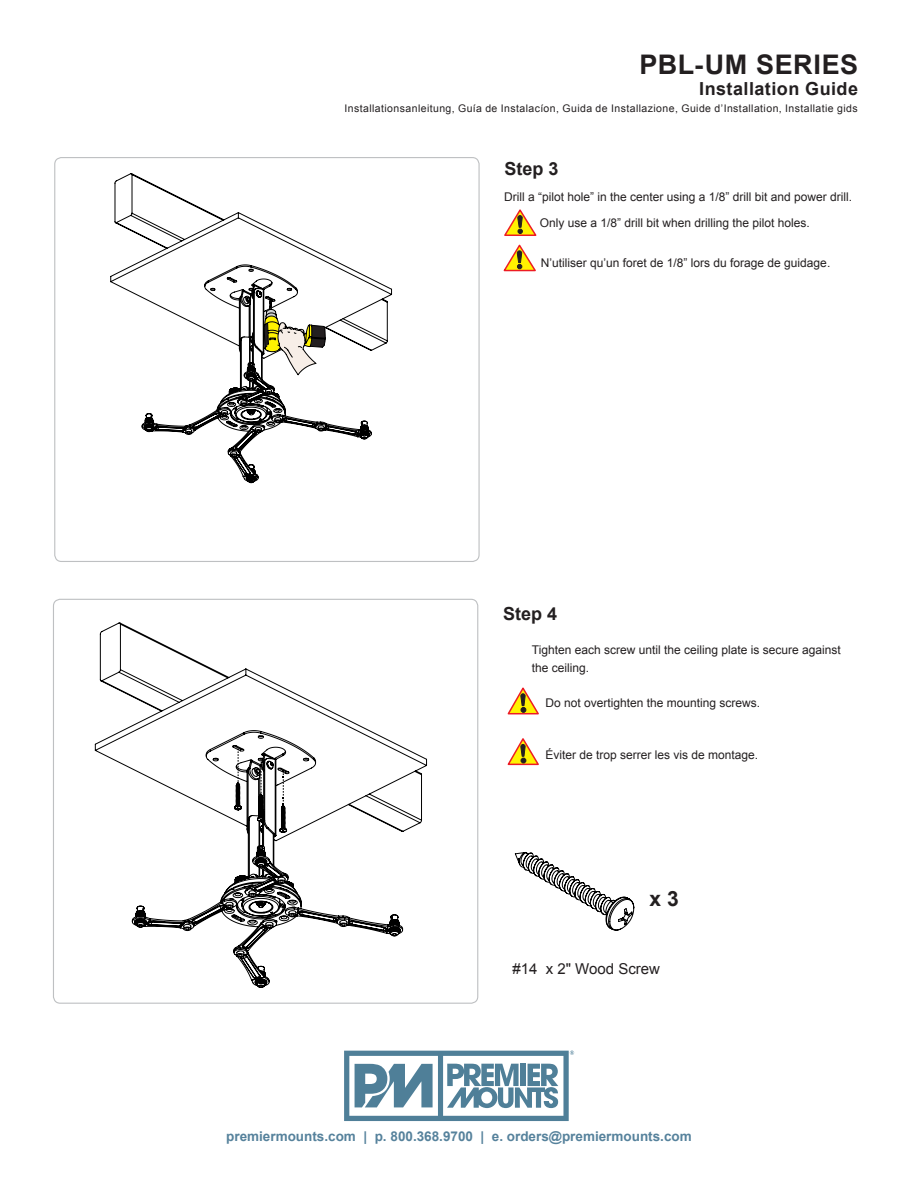
<style>
.page{position:relative;width:918px;height:1188px;background:#fff}
.page>*{position:absolute;margin:0;border:0;box-sizing:border-box;transform-origin:0 0}
.t1{font:700 27px "Arial";letter-spacing:.02em;color:#231f20}
.t2{font:700 21px "Arial";color:#231f20}
.t3{font:700 18px "Arial";letter-spacing:.025em;color:#231f20}
.t4{font:15px "Arial";color:#231f20}
.t5{font:700 13.5px "Arial";color:#56829c}
.t6{font:12px/18px "Arial";color:#231f20}
.t7{font:10.5px "Arial";letter-spacing:.04em;color:#231f20}
</style>
<div class="page">
<svg style="left:515px;top:852px;width:119px;height:78px"></svg>
<svg style="left:95px;top:623px;width:332px;height:365px"></svg>
<svg style="left:238px;top:749px;width:1px;height:33px"></svg>
<svg style="left:261px;top:759px;width:1px;height:34px"></svg>
<svg style="left:283px;top:770px;width:1px;height:34px"></svg>
<svg style="left:507px;top:687px;width:32px;height:28px"></svg>
<svg style="left:507px;top:738px;width:32px;height:28px"></svg>
<svg style="left:110px;top:173px;width:282px;height:310px"></svg>
<svg style="left:263px;top:298px;width:63px;height:184px"></svg>
<svg style="left:503px;top:209px;width:34px;height:63px"></svg>
<svg style="left:344px;top:1051px;width:230px;height:70px"></svg>
<h1 class="t1" style="left:640px;top:47px;width:220px">PBL-UM SERIES</h1>
<h3 class="t3" style="left:699px;top:77px;width:160px">Installation Guide</h3>
<p class="t7" style="left:345px;top:101px;width:515px">Installationsanleitung, Guía de Instalacíon, Guida de Installazione, Guide d’Installation, Installatie gids</p>
<h3 class="t3" style="left:504px;top:156px;width:56px">Step 3</h3>
<p class="t6" style="left:504px;top:184px;width:350px;line-height:25.8px;text-align:center">Drill a “pilot hole” in the center using a 1/8” drill bit and power drill.<br>Only use a 1/8” drill bit when drilling the pilot holes.</p>
<p class="t6" style="left:541px;top:254px;width:291px">N’utiliser qu’un foret de 1/8” lors du forage de guidage.</p>
<h3 class="t3" style="left:503px;top:602px;width:56px">Step 4</h3>
<p class="t6" style="left:532px;top:640px;width:311px">Tighten each screw until the ceiling plate is secure against the ceiling.</p>
<p class="t6" style="left:545px;top:694px;width:216px">Do not overtighten the mounting screws.</p>
<p class="t6" style="left:545px;top:745px;width:214px">Éviter de trop serrer les vis de montage.</p>
<h2 class="t2" style="left:650px;top:885px;width:31px">x 3</h2>
<p class="t4" style="left:512px;top:959px;width:149px">#14 x 2" Wood Screw</p>
<p class="t5" style="left:226px;top:1128px;width:467px">premiermounts.com | p. 800.368.9700 | e. orders@premiermounts.com</p>
</div>
